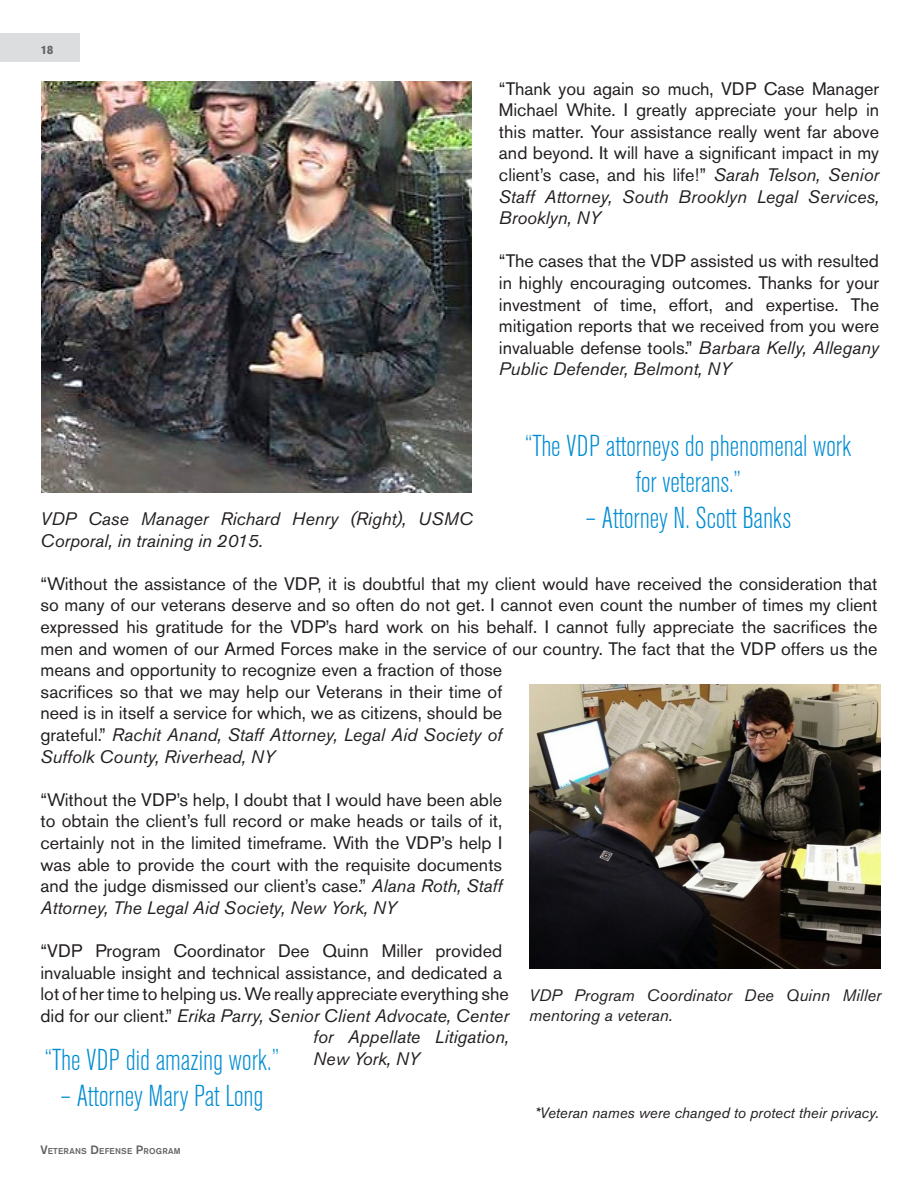
<style>
.page{position:relative;width:918px;height:1188px;background:#fff}
.page>*{position:absolute;margin:0;border:0;box-sizing:border-box;transform-origin:0 0}
.t1{font:300 condensed 30px/36px "Akzidenz Grotesk Pro";color:#008cd2;text-align:center}
.t2{font:18px/21.6px "Akzidenz Grotesk Pro";color:#231f20;text-align:justify}
.t3{font:italic 18px "Akzidenz Grotesk Pro";color:#231f20}
.t4{font:italic 16.5px/19.8px "Akzidenz Grotesk Pro";color:#231f20}
.t5{font:italic 15px "Akzidenz Grotesk Pro";color:#231f20}
.t6{font:700 12px "Akzidenz Grotesk Pro";color:#636366}
.t7{font:500 8.4px "Akzidenz Grotesk Pro";letter-spacing:.025em;color:#636366}
.s1{font-style:italic}
.s2{font-style:normal}
.s3{font-size:12px}
</style>
<div class="page">
<div style="left:0;top:34px;width:80px;height:28px;background:#dcdddf"></div>
<img style="left:529px;top:685px;width:351px;height:284px">
<img style="left:41px;top:81px;width:431px;height:411px">
<p class="t6" style="left:40px;top:42px;width:15px">18</p>
<p class="t2" style="left:499px;top:77px;width:382px">“Thank you again so much, VDP Case Manager Michael White. I greatly appreciate your help in this matter. Your assistance really went far above and beyond. It will have a significant impact in my client’s case, and his life!” <span class="s1">Sarah Telson, Senior Staff Attorney, South Brooklyn Legal Services, Brooklyn, NY</span></p>
<p class="t2" style="left:499px;top:250px;width:382px">“The cases that the VDP assisted us with resulted in highly encouraging outcomes. Thanks for your investment of time, effort, and expertise. The mitigation reports that we received from you were invaluable defense tools.” <span class="s1">Barbara Kelly, Allegany Public Defender, Belmont, NY</span></p>
<h1 class="t1" style="left:525px;top:427px;width:328px">“The VDP attorneys do phenomenal work for veterans.”</h1>
<p class="t3" style="left:40px;top:507px;width:434px">VDP Case Manager Richard Henry (Right), USMC</p>
<h1 class="t1" style="left:585px;top:499px;width:207px">– Attorney N. Scott Banks</h1>
<p class="t3" style="left:40px;top:529px;width:224px">Corporal, in training in 2015.</p>
<p class="t2" style="left:40px;top:573px;width:839px;text-align:left">“Without the assistance of the VDP, it is doubtful that my client would have received the consideration that so many of our veterans deserve and so often do not get. I cannot even count the number of times my client expressed his gratitude for the VDP’s hard work on his behalf. I cannot fully appreciate the sacrifices the men and women of our Armed Forces make in the service of our country. The fact that the VDP offers us the means and opportunity to recognize even a fraction of those<br>sacrifices so that we may help our Veterans in their time of<br>need is in itself a service for which, we as citizens, should be<br>grateful.” <span class="s1">Rachit Anand, Staff Attorney, Legal Aid Society of<br>Suffolk County, Riverhead, NY</span></p>
<p class="t2" style="left:40px;top:789px;width:463px">“Without the VDP’s help, I doubt that I would have been able to obtain the client’s full record or make heads or tails of it, certainly not in the limited timeframe. With the VDP’s help I was able to provide the court with the requisite documents and the judge dismissed our client’s case.” <span class="s1">Alana Roth, Staff Attorney, The Legal Aid Society, New York, NY</span></p>
<p class="t2" style="left:40px;top:940px;width:463px">“VDP Program Coordinator Dee Quinn Miller provided</p>
<p class="t2" style="left:40px;top:961px;width:463px">invaluable insight and technical assistance, and dedicated a</p>
<p class="t2" style="left:40px;top:983px;width:470px">lot of her time to helping us. We really appreciate everything she</p>
<p class="t3" style="left:40px;top:1004px;width:470px"><span class="s2">did for our client.”</span> Erika Parry, Senior Client Advocate, Center</p>
<p class="t3" style="left:313px;top:1025px;width:197px">for Appellate Litigation,</p>
<p class="t3" style="left:313px;top:1047px;width:108px">New York, NY</p>
<p class="t4" style="left:529px;top:985px;width:354px">VDP Program Coordinator Dee Quinn Miller mentoring a veteran.</p>
<h1 class="t1" style="left:45px;top:1041px;width:236px">“The VDP did amazing work.”</h1>
<h1 class="t1" style="left:60px;top:1077px;width:205px">– Attorney Mary Pat Long</h1>
<p class="t5" style="left:535px;top:1103px;width:346px">*Veteran names were changed to protect their privacy.</p>
<p class="t7" style="left:40px;top:1146px;width:142px"><span class="s3">V</span>ETERANS <span class="s3">D</span>EFENSE <span class="s3">P</span>ROGRAM</p>
</div>
